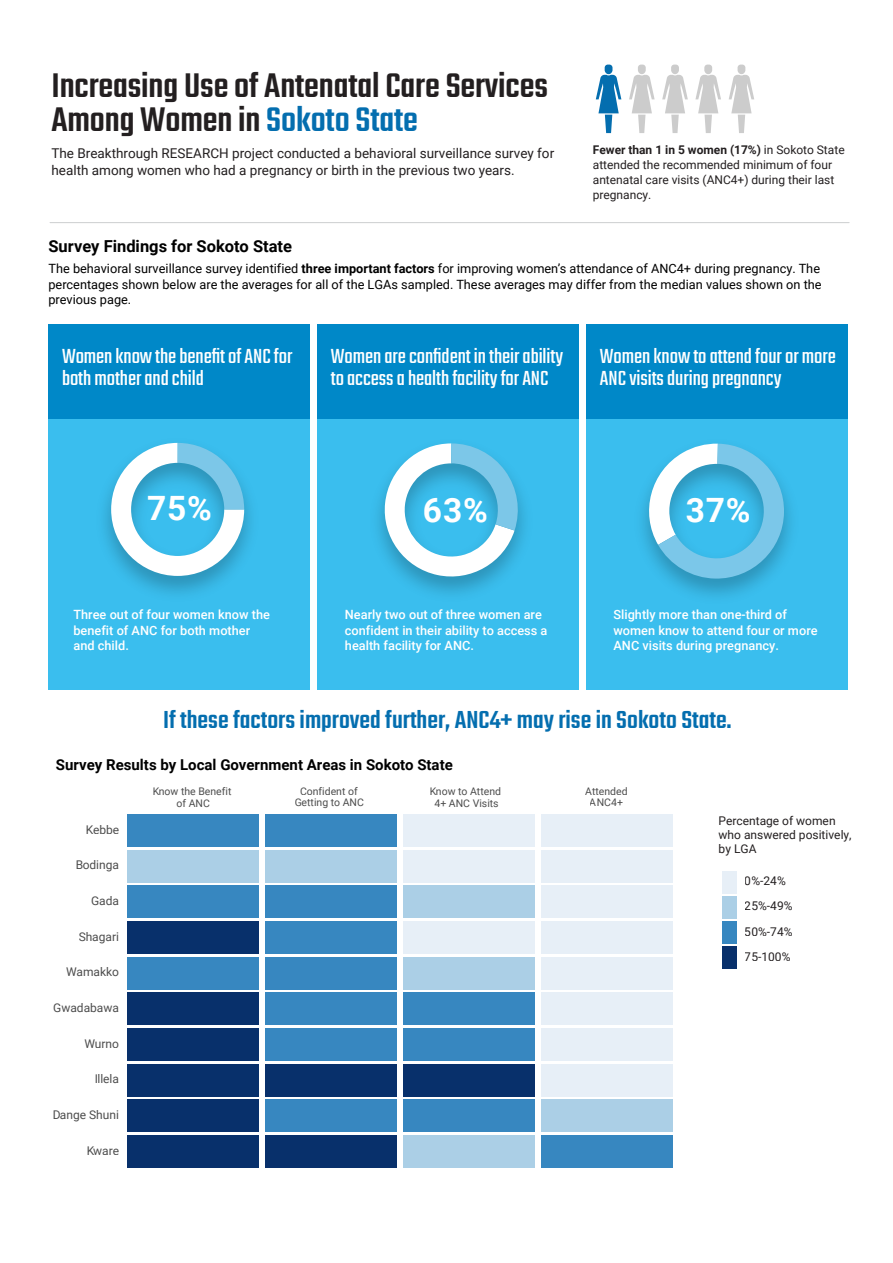
<style>
.page{position:relative;width:893px;height:1263px;background:#fff}
.page>*{position:absolute;margin:0;border:0;box-sizing:border-box;transform-origin:0 0}
.t1{font:500 37.5px/34.5px "Teko";letter-spacing:-.005em;color:#231f20}
.t2{font:700 33.6px "Roboto";color:#fff}
.t3{font:500 27px "Teko";color:#046eaf}
.t4{font:22.5px/21.6px "Teko";letter-spacing:-.005em;color:#fff}
.t5{font:700 16.5px "Roboto";color:#000}
.t6{font:700 15px "Roboto";color:#000}
.t7{font:13.5px/16.5px "Roboto";color:#231f20}
.t8{font:12.75px/15.3px "Roboto";color:#000}
.t9{font:500 12.75px/15.3px "Roboto";color:#fff}
.t10{font:12px/15px "Roboto";color:#231f20}
.t11{font:12px "Roboto";color:#4d4d4d}
.t12{font:10.5px/12.6px "Roboto";color:#4d4d4d;text-align:center}
.s1{color:#046eaf}
.s2{font-weight:700}
</style>
<div class="page">
<div style="left:48px;top:325px;width:262px;height:365px;background:#3abeee"></div>
<div style="left:48px;top:325px;width:262px;height:94px;background:#0088c8"></div>
<img style="left:104px;top:442px;width:147px;height:152px">
<svg style="left:111px;top:443px;width:133px;height:133px"></svg>
<div style="left:586px;top:325px;width:262px;height:365px;background:#3abeee"></div>
<div style="left:586px;top:325px;width:262px;height:94px;background:#0088c8"></div>
<svg style="left:639px;top:443px;width:146px;height:136px"></svg>
<div style="left:317px;top:325px;width:262px;height:365px;background:#3abeee"></div>
<div style="left:317px;top:325px;width:262px;height:94px;background:#0088c8"></div>
<svg style="left:382px;top:443px;width:139px;height:139px"></svg>
<svg style="left:596px;top:65px;width:25px;height:68px"></svg>
<svg style="left:629px;top:65px;width:26px;height:68px"></svg>
<svg style="left:662px;top:65px;width:26px;height:68px"></svg>
<svg style="left:695px;top:65px;width:26px;height:68px"></svg>
<svg style="left:729px;top:65px;width:25px;height:68px"></svg>
<div style="left:722px;top:871px;width:14px;height:22px;background:#e7eff7"></div>
<div style="left:722px;top:896px;width:14px;height:23px;background:#abcfe6"></div>
<div style="left:722px;top:921px;width:14px;height:23px;background:#3787c0"></div>
<div style="left:722px;top:946px;width:14px;height:23px;background:#08306b"></div>
<div style="left:127px;top:814px;width:132px;height:33px;background:#3787c0"></div>
<div style="left:127px;top:850px;width:132px;height:32px;background:#abcfe6"></div>
<div style="left:127px;top:886px;width:132px;height:32px;background:#3787c0"></div>
<div style="left:127px;top:921px;width:132px;height:33px;background:#08306b"></div>
<div style="left:127px;top:957px;width:132px;height:32px;background:#3787c0"></div>
<div style="left:127px;top:993px;width:132px;height:32px;background:#08306b"></div>
<div style="left:127px;top:1028px;width:132px;height:33px;background:#08306b"></div>
<div style="left:127px;top:1064px;width:132px;height:32px;background:#08306b"></div>
<div style="left:127px;top:1100px;width:132px;height:32px;background:#08306b"></div>
<div style="left:127px;top:1135px;width:132px;height:33px;background:#08306b"></div>
<div style="left:265px;top:814px;width:132px;height:33px;background:#3787c0"></div>
<div style="left:265px;top:850px;width:132px;height:32px;background:#abcfe6"></div>
<div style="left:265px;top:886px;width:132px;height:32px;background:#3787c0"></div>
<div style="left:265px;top:921px;width:132px;height:33px;background:#3787c0"></div>
<div style="left:265px;top:957px;width:132px;height:32px;background:#3787c0"></div>
<div style="left:265px;top:993px;width:132px;height:32px;background:#3787c0"></div>
<div style="left:265px;top:1028px;width:132px;height:33px;background:#3787c0"></div>
<div style="left:265px;top:1064px;width:132px;height:32px;background:#08306b"></div>
<div style="left:265px;top:1100px;width:132px;height:32px;background:#3787c0"></div>
<div style="left:265px;top:1135px;width:132px;height:33px;background:#08306b"></div>
<div style="left:404px;top:814px;width:131px;height:33px;background:#e7eff7"></div>
<div style="left:404px;top:850px;width:131px;height:32px;background:#e7eff7"></div>
<div style="left:404px;top:886px;width:131px;height:32px;background:#abcfe6"></div>
<div style="left:404px;top:921px;width:131px;height:33px;background:#e7eff7"></div>
<div style="left:404px;top:957px;width:131px;height:32px;background:#abcfe6"></div>
<div style="left:404px;top:993px;width:131px;height:32px;background:#3787c0"></div>
<div style="left:404px;top:1028px;width:131px;height:33px;background:#3787c0"></div>
<div style="left:404px;top:1064px;width:131px;height:32px;background:#08306b"></div>
<div style="left:404px;top:1100px;width:131px;height:32px;background:#3787c0"></div>
<div style="left:404px;top:1135px;width:131px;height:33px;background:#abcfe6"></div>
<div style="left:542px;top:814px;width:131px;height:33px;background:#e7eff7"></div>
<div style="left:542px;top:850px;width:131px;height:32px;background:#e7eff7"></div>
<div style="left:542px;top:886px;width:131px;height:32px;background:#e7eff7"></div>
<div style="left:542px;top:921px;width:131px;height:33px;background:#e7eff7"></div>
<div style="left:542px;top:957px;width:131px;height:32px;background:#e7eff7"></div>
<div style="left:542px;top:993px;width:131px;height:32px;background:#e7eff7"></div>
<div style="left:542px;top:1028px;width:131px;height:33px;background:#e7eff7"></div>
<div style="left:542px;top:1064px;width:131px;height:32px;background:#e7eff7"></div>
<div style="left:542px;top:1100px;width:131px;height:32px;background:#abcfe6"></div>
<div style="left:542px;top:1135px;width:131px;height:33px;background:#3787c0"></div>
<hr style="left:127px;top:814px;width:546px;height:1px;background:#000">
<hr style="left:127px;top:814px;width:1px;height:354px;background:#000">
<hr style="left:50px;top:222px;width:799px;height:1px;background:#d0d2d3">
<h1 class="t1" style="left:51px;top:71px;width:498px">Increasing Use of Antenatal Care Services<br>Among Women in <span class="s1">Sokoto State</span></h1>
<p class="t7" style="left:51px;top:145px;width:504px">The Breakthrough RESEARCH project conducted a behavioral surveillance survey for health among women who had a pregnancy or birth in the previous two years.</p>
<p class="t10" style="left:593px;top:141px;width:253px"><span class="s2">Fewer than 1 in 5 women (17%)</span> in Sokoto State attended the recommended minimum of four antenatal care visits (ANC4+) during their last pregnancy.</p>
<p class="t5" style="left:48px;top:235px;width:245px">Survey Findings for Sokoto State</p>
<p class="t8" style="left:48px;top:261px;width:775px">The behavioral surveillance survey identified <span class="s2">three important factors</span> for improving women’s attendance of ANC4+ during pregnancy. The percentages shown below are the averages for all of the LGAs sampled. These averages may differ from the median values shown on the previous page.</p>
<h3 class="t4" style="left:62px;top:347px;width:232px">Women know the benefit of ANC for both mother and child</h3>
<h3 class="t4" style="left:331px;top:347px;width:234px">Women are confident in their ability to access a health facility for ANC</h3>
<h3 class="t4" style="left:600px;top:347px;width:237px">Women know to attend four or more<br>ANC visits during pregnancy</h3>
<h2 class="t2" style="left:147px;top:485px;width:66px">75%</h2>
<p class="t9" style="left:73px;top:607px;width:198px">Three out of four women know the benefit of ANC for both mother and child.</p>
<h2 class="t2" style="left:423px;top:487px;width:66px">63%</h2>
<p class="t9" style="left:345px;top:607px;width:204px">Nearly two out of three women are confident in their ability to access a health facility for ANC.</p>
<h2 class="t2" style="left:686px;top:486px;width:66px">37%</h2>
<p class="t9" style="left:613px;top:607px;width:206px">Slightly more than one-third of women know to attend four or more<br>ANC visits during pregnancy.</p>
<h3 class="t3" style="left:163px;top:704px;width:570px">If these factors improved further, ANC4+ may rise in Sokoto State.</h3>
<p class="t6" style="left:56px;top:754px;width:398px">Survey Results by Local Government Areas in Sokoto State</p>
<p class="t12" style="left:152px;top:784px;width:81px">Know the Benefit of ANC</p>
<p class="t12" style="left:294px;top:785px;width:71px;line-height:11.6px">Confident of<br>Getting to ANC</p>
<p class="t12" style="left:429px;top:784px;width:73px">Know to Attend<br>4+ ANC Visits</p>
<p class="t12" style="left:585px;top:785px;width:44px;line-height:11.6px">Attended<br>ANC4+</p>
<p class="t11" style="left:86px;top:821px;width:35px">Kebbe</p>
<p class="t11" style="left:75px;top:857px;width:45px">Bodinga</p>
<p class="t11" style="left:91px;top:892px;width:29px">Gada</p>
<p class="t11" style="left:79px;top:928px;width:42px">Shagari</p>
<p class="t11" style="left:66px;top:964px;width:55px">Wamakko</p>
<p class="t11" style="left:53px;top:999px;width:67px">Gwadabawa</p>
<p class="t11" style="left:84px;top:1035px;width:36px">Wurno</p>
<p class="t11" style="left:94px;top:1071px;width:26px">Illela</p>
<p class="t11" style="left:52px;top:1106px;width:68px">Dange Shuni</p>
<p class="t11" style="left:86px;top:1142px;width:35px">Kware</p>
<p class="t10" style="left:719px;top:813px;width:134px;line-height:14.4px">Percentage of women who answered positively, by LGA</p>
<p class="t10" style="left:745px;top:868px;width:49px;line-height:25px">0%-24%<br>25%-49%<br>50%-74%<br>75-100%</p>
</div>
